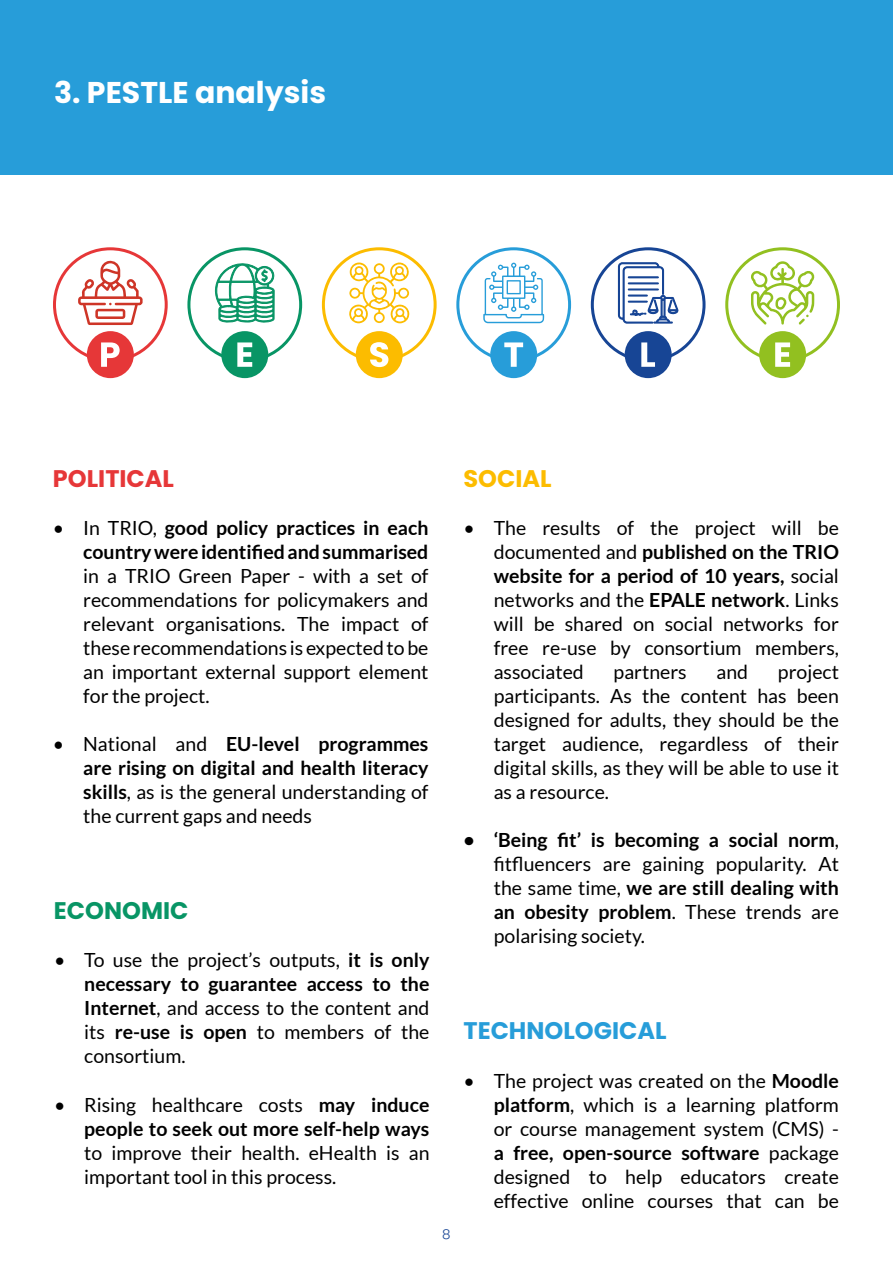
<style>
.page{position:relative;width:893px;height:1263px;background:#fff}
.page>*{position:absolute;margin:0;border:0;box-sizing:border-box;transform-origin:0 0}
.t1{font:700 30px "Poppins";color:#fff}
.t2{font:700 24px "Poppins";color:#279dd9}
.t3{font:700 24px "Poppins";color:#e63738}
.t4{font:700 24px "Poppins";color:#089565}
.t5{font:700 24px "Poppins";color:#fcbc00}
.t6{font:19.5px/24px "Lato";color:#000;text-align:justify}
.t7{font:700 19.5px/24px "Lato";color:#000;text-align:right}
.t8{font:300 13.5px "Poppins";color:#174595}
.s1{font-weight:400}
.s2{font-weight:700}
</style>
<div class="page">
<div style="left:0;top:0;width:893px;height:175px;background:#279dd9"></div>
<svg style="left:78px;top:260px;width:65px;height:65px"></svg>
<svg style="left:215px;top:263px;width:60px;height:70px"></svg>
<svg style="left:349px;top:263px;width:61px;height:60px"></svg>
<svg style="left:483px;top:263px;width:61px;height:60px"></svg>
<svg style="left:617px;top:262px;width:62px;height:62px"></svg>
<svg style="left:751px;top:261px;width:64px;height:64px"></svg>
<div style="left:53px;top:247px;width:115px;height:115px;border:3px solid #e63738;border-radius:50%"></div>
<div style="left:87px;top:331px;width:47px;height:47px;background:#e63738;border-radius:50%"></div>
<svg style="left:101px;top:342px;width:19px;height:25px"></svg>
<div style="left:187px;top:247px;width:115px;height:115px;border:3px solid #089565;border-radius:50%"></div>
<div style="left:221px;top:331px;width:47px;height:47px;background:#089565;border-radius:50%"></div>
<svg style="left:237px;top:342px;width:15px;height:25px"></svg>
<div style="left:322px;top:247px;width:115px;height:115px;border:3px solid #fcbc00;border-radius:50%"></div>
<div style="left:356px;top:331px;width:47px;height:47px;background:#fcbc00;border-radius:50%"></div>
<svg style="left:370px;top:342px;width:18px;height:25px"></svg>
<div style="left:456px;top:247px;width:115px;height:115px;border:3px solid #279dd9;border-radius:50%"></div>
<div style="left:490px;top:331px;width:47px;height:47px;background:#279dd9;border-radius:50%"></div>
<svg style="left:504px;top:342px;width:19px;height:25px"></svg>
<div style="left:591px;top:247px;width:114px;height:115px;border:3px solid #174595;border-radius:50%"></div>
<div style="left:625px;top:331px;width:47px;height:47px;background:#174595;border-radius:50%"></div>
<svg style="left:641px;top:342px;width:14px;height:25px"></svg>
<div style="left:725px;top:247px;width:115px;height:115px;border:3px solid #92c020;border-radius:50%"></div>
<div style="left:759px;top:331px;width:47px;height:47px;background:#92c020;border-radius:50%"></div>
<svg style="left:775px;top:342px;width:15px;height:25px"></svg>
<h1 class="t1" style="left:54px;top:75px;width:274px">3. PESTLE analysis</h1>
<p class="t3" style="left:53px;top:465px;width:123px">POLITICAL</p>
<p class="t7" style="left:53px;top:516px;width:377px"><span class="s1">• In TRIO,</span> good policy practices in each country were identified and summarised</p>
<p class="t6" style="left:83px;top:564px;width:347px">in a TRIO Green Paper - with a set of recommendations for policymakers and relevant organisations. The impact of these recommendations is expected to be an important external support element for the project.</p>
<p class="t6" style="left:83px;top:732px;width:347px;text-indent:-30px">• National and <span class="s2">EU-level programmes are rising on digital and health literacy skills</span>, as is the general understanding of the current gaps and needs</p>
<p class="t4" style="left:54px;top:897px;width:136px">ECONOMIC</p>
<p class="t6" style="left:84px;top:948px;width:347px;text-indent:-30px">• To use the project’s outputs, <span class="s2">it is only necessary to guarantee access to the Internet</span>, and access to the content and its <span class="s2">re-use is open</span> to members of the consortium.</p>
<p class="t7" style="left:54px;top:1092px;width:377px"><span class="s1">• Rising healthcare costs</span> may induce people to seek out more self-help ways</p>
<p class="t6" style="left:84px;top:1140px;width:347px">to improve their health. eHealth is an important tool in this process.</p>
<p class="t8" style="left:442px;top:1227px;width:10px">8</p>
<p class="t5" style="left:463px;top:465px;width:90px">SOCIAL</p>
<p class="t6" style="left:494px;top:516px;width:347px;text-indent:-30px">• The results of the project will be documented and <span class="s2">published on the TRIO website for a period of 10 years,</span> social networks and the <span class="s2">EPALE network</span>. Links will be shared on social networks for free re-use by consortium members, associated</p>
<p class="t6" style="left:614px;top:660px;width:75px">partners</p>
<p class="t6" style="left:716px;top:660px;width:33px">and</p>
<p class="t6" style="left:494px;top:660px;width:347px;text-indent:284px">project participants. As the content has been designed for adults, they should be the target audience, regardless of their digital skills, as they will be able to use it as a resource.</p>
<p class="t6" style="left:494px;top:828px;width:347px;text-indent:-30px"><span class="s2">• ‘Being fit’ is becoming a social norm</span>, fitfluencers are gaining popularity. At the same time, <span class="s2">we are still dealing with an obesity problem</span>. These trends are polarising society.</p>
<p class="t2" style="left:463px;top:1017px;width:205px">TECHNOLOGICAL</p>
<p class="t6" style="left:494px;top:1068px;width:347px;text-indent:-30px">• The project was created on the <span class="s2">Moodle platform</span>, which is a learning platform or course management system (CMS) - <span class="s2">a free, open-source software</span> package designed to help educators create effective online courses that can be</p>
</div>
